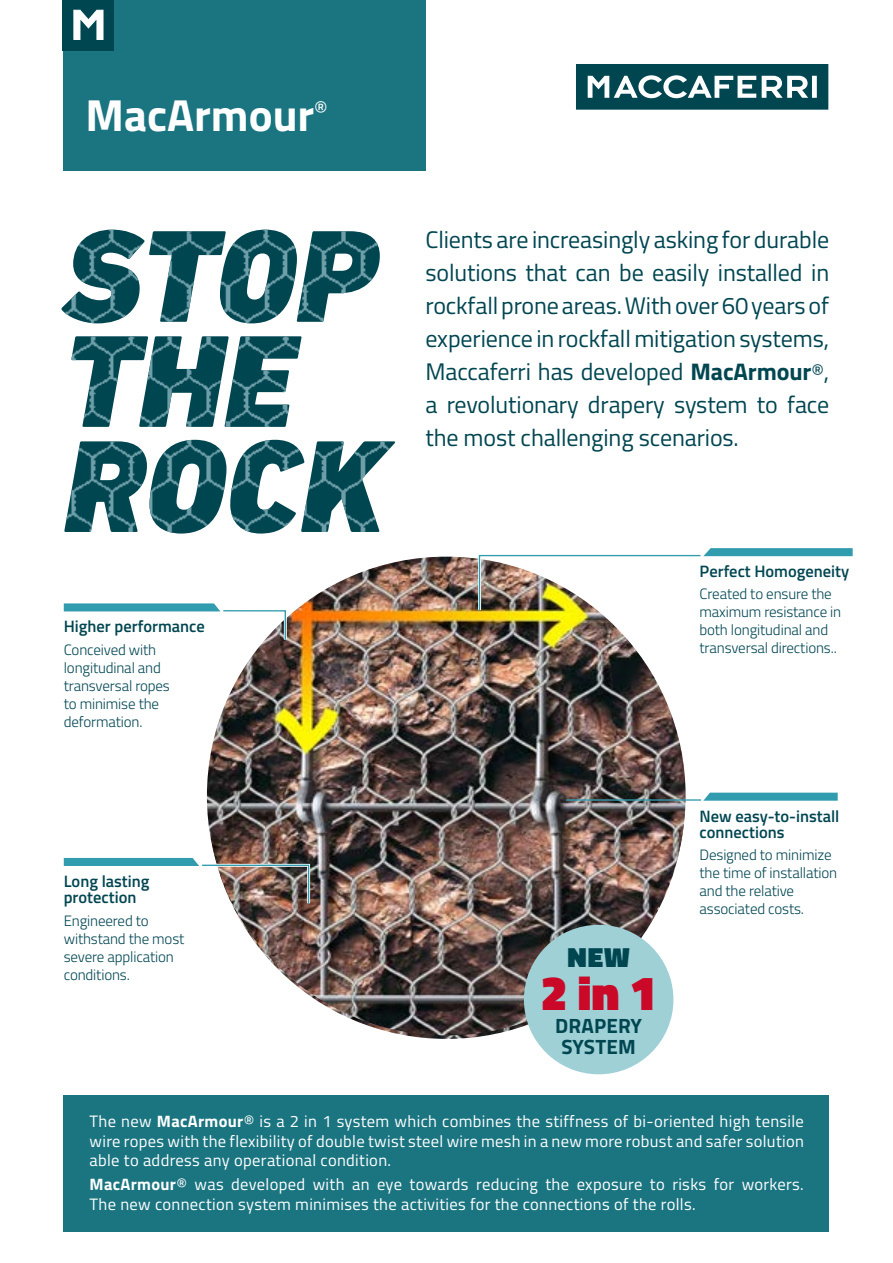
<style>
.page{position:relative;width:893px;height:1263px;background:#fff}
.page>*{position:absolute;margin:0;border:0;box-sizing:border-box;transform-origin:0 0}
.t1{font:900 48.45px "Titillium";color:#ca0928}
.t2{font:700 45px "Titillium";color:#fff}
.t3{font:900 28.05px "Titillium";color:#004651}
.t4{font:24px/33px "Titillium";letter-spacing:-.005em;color:#004651;text-align:justify}
.t5{font:700 20.7px/20.7px "Titillium";letter-spacing:.01em;color:#004651;text-align:center}
.t6{font:16.5px/19.5px "Titillium";letter-spacing:.02em;color:#fff;text-align:justify}
.t7{font:600 16.5px/16.5px "Titillium";color:#004651}
.t8{font:300 15px/18px "Titillium";letter-spacing:-.01em;color:#004651}
.s1{font-weight:700}
.s2{font-size:19.5px}
</style>
<div class="page">
<div style="left:575px;top:63px;width:255px;height:48px;background:#a1babe"></div>
<svg style="left:576px;top:64px;width:252px;height:46px;background:#366d75"></svg>
<img style="left:207px;top:557px;width:479px;height:478px;border-radius:239px">
<div style="left:64px;top:1095px;width:765px;height:137px;background:#1b7581"></div>
<div style="left:63px;top:0;width:362px;height:170px;background:#1b7581"></div>
<div style="left:63px;top:0;width:51px;height:51px;background:#004651"></div>
<svg style="left:74px;top:10px;width:29px;height:30px"></svg>
<svg style="left:64px;top:603px;width:224px;height:39px"></svg>
<img style="left:64px;top:858px;width:248px;height:48px">
<hr style="left:566px;top:799px;width:135px;height:2px;background:#309cae">
<svg style="left:703px;top:793px;width:135px;height:8px"></svg>
<div style="left:524px;top:925px;width:149px;height:149px;background:#9ed0d6;border-radius:50%"></div>
<img style="left:61px;top:230px;width:319px;height:303px">
<svg style="left:478px;top:548px;width:375px;height:63px"></svg>
<h2 class="t2" style="left:85px;top:81px;width:244px">MacArmour<sup>®</sup></h2>
<p class="t7" style="left:64px;top:617px;width:143px">Higher performance</p>
<p class="t8" style="left:64px;top:640px;width:108px">Conceived with longitudinal and transversal ropes to minimise the deformation.</p>
<p class="t7" style="left:64px;top:872px;width:87px">Long lasting protection</p>
<p class="t8" style="left:64px;top:911px;width:122px">Engineered to withstand the most severe application conditions.</p>
<p class="t4" style="left:425px;top:222px;width:405px">Clients are increasingly asking for durable solutions that can be easily installed in rockfall prone areas. With over 60 years of experience in rockfall mitigation systems, Maccaferri has developed <span class="s1">MacArmour</span><span class="s2">®</span>, a revolutionary drapery system to face the most challenging scenarios.</p>
<p class="t7" style="left:700px;top:562px;width:151px">Perfect Homogeneity</p>
<p class="t8" style="left:700px;top:584px;width:143px">Created to ensure the maximum resistance in both longitudinal and transversal directions..</p>
<h3 class="t3" style="left:567px;top:936px;width:64px">NEW</h3>
<h1 class="t1" style="left:541px;top:957px;width:117px">2 in 1</h1>
<p class="t5" style="left:555px;top:1015px;width:88px">DRAPERY<br>SYSTEM</p>
<p class="t7" style="left:700px;top:807px;width:141px">New easy-to-install connections</p>
<p class="t8" style="left:700px;top:845px;width:139px">Designed to minimize the time of installation and the relative associated costs.</p>
<p class="t6" style="left:90px;top:1111px;width:716px">The new <span class="s1">MacArmour</span>® is a 2 in 1 system which combines the stiffness of bi-oriented high tensile wire ropes with the flexibility of double twist steel wire mesh in a new more robust and safer solution able to address any operational condition.</p>
<p class="t6" style="left:90px;top:1174px;width:716px"><span class="s1">MacArmour</span>® was developed with an eye towards reducing the exposure to risks for workers.<br>The new connection system minimises the activities for the connections of the rolls.</p>
</div>
